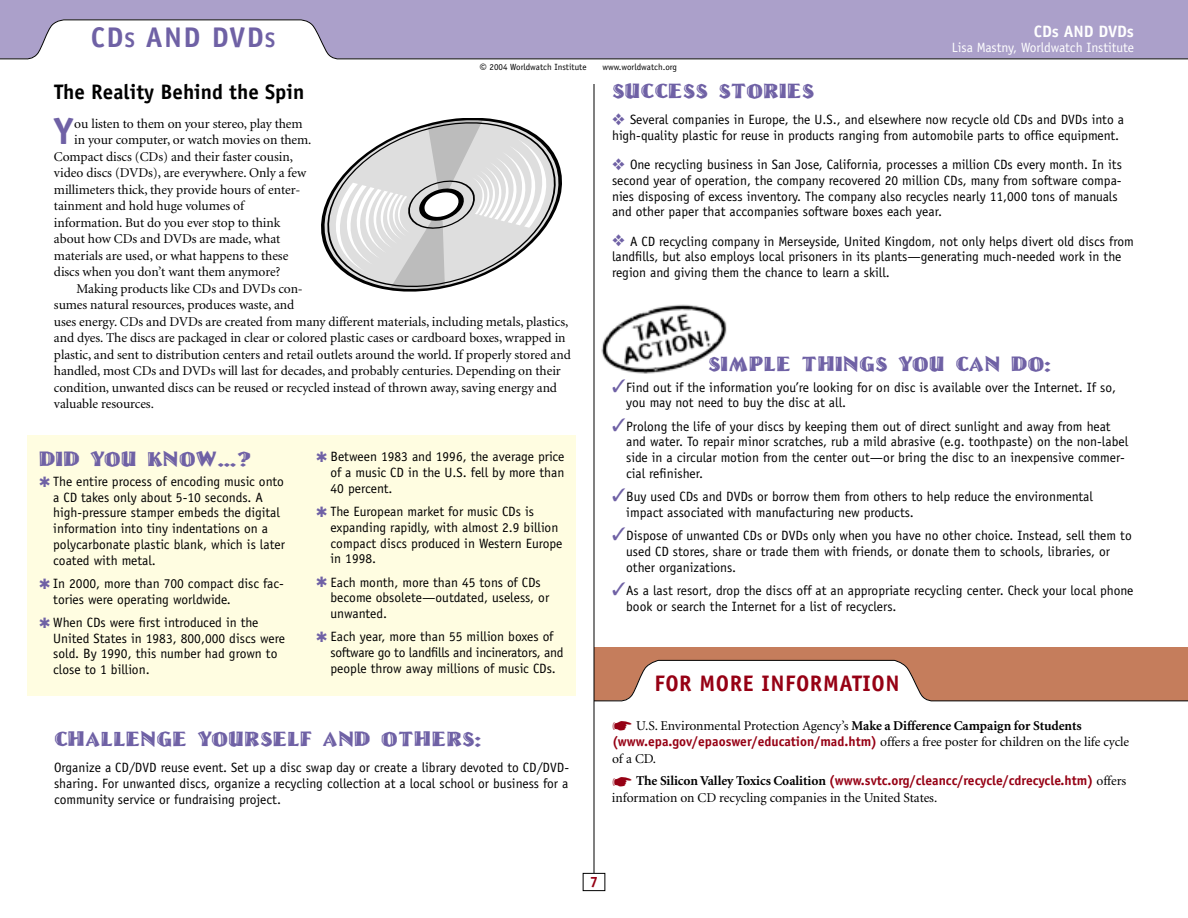
<style>
.page{position:relative;width:1188px;height:918px;background:#fff}
.page>*{position:absolute;margin:0;border:0;box-sizing:border-box;transform-origin:0 0}
.t1{font:700 37.8px "Officina Sans";color:#6f61a5}
.t2{font:700 28.5px "Officina Sans";letter-spacing:.05em;color:#6f61a5}
.t3{font:700 22.5px "Officina Sans";letter-spacing:.025em;color:#960014}
.t4{font:21px "Lino Letter Cut";color:#6f61a5}
.t5{font:700 21px "Officina Sans";color:#000}
.t6{font:700 16.5px "Officina Sans";color:#fff}
.t7{font:700 15px "Officina Sans";color:#960014}
.t8{font:13.5px/15.8px "Officina Sans";color:#000}
.t9{font:13.5px/16.5px "Minion";letter-spacing:-.005em;color:#000}
.t10{font:13.5px/15.8px "Officina Sans";letter-spacing:-.02em;color:#000}
.t11{font:700 13.5px "Officina Sans";color:#960014}
.t12{font:13.5px "Officina Sans";letter-spacing:-.005em;color:#fff}
.t13{font:9px "Officina Sans";color:#000}
.s1{font-size:21px}
.s2{font-size:13.5px}
.s3{color:#6f61a5}
.s4{color:#960014}
.s5{font-weight:700}
.s6{font-family:"Officina Sans";font-weight:700;color:#960014}
.s7{font-family:"Minion";color:#000}
.s8{font-family:"Minion";font-weight:400;color:#000}
</style>
<div class="page">
<div style="left:594px;top:647px;width:594px;height:59px;background:#c57d5c"></div>
<div style="left:27px;top:435px;width:549px;height:260px;background:#fffde1"></div>
<div style="left:0;top:0;width:1188px;height:58px;background:#aba0ca"></div>
<svg style="left:0;top:19px;width:1188px;height:41px"></svg>
<svg style="left:593px;top:660px;width:595px;height:51px"></svg>
<div style="left:650px;top:674px;width:254px;height:35px;background:#fff"></div>
<svg style="left:321px;top:118px;width:241px;height:173px"></svg>
<img style="left:601px;top:304px;width:126px;height:70px">
<hr style="left:594px;top:84px;width:1px;height:798px;background:#000">
<div style="left:583px;top:873px;width:22px;height:18px;background:#fff"></div>
<div style="left:583px;top:873px;width:22px;height:18px;border:1px solid #000"></div>
<h2 class="t2" style="left:91px;top:19px;width:186px">CD<span class="s1">S</span> AND DVD<span class="s1">S</span></h2>
<p class="t13" style="left:479px;top:61px;width:109px"><span class="s2">©</span> 2004 Worldwatch Institute</p>
<p class="t13" style="left:602px;top:61px;width:76px">www.worldwatch.org</p>
<p class="t6" style="left:1034px;top:22px;width:102px">CDs AND DVDs</p>
<p class="t12" style="left:952px;top:40px;width:184px">Lisa Mastny, Worldwatch Institute</p>
<h3 class="t5" style="left:54px;top:79px;width:252px">The Reality Behind the Spin</h3>
<h1 class="t1" style="left:54px;top:108px;width:21px">Y</h1>
<p class="t9" style="left:74px;top:116px;width:230px">ou listen to them on your stereo, play them</p>
<p class="t9" style="left:74px;top:132px;width:239px">in your computer, or watch movies on them.</p>
<p class="t9" style="left:54px;top:149px;width:240px">Compact discs (CDs) and their faster cousin,</p>
<p class="t9" style="left:54px;top:165px;width:254px">video discs (DVDs), are everywhere. Only a few</p>
<p class="t9" style="left:54px;top:182px;width:248px">millimeters thick, they provide hours of enter-</p>
<p class="t9" style="left:54px;top:198px;width:192px">tainment and hold huge volumes of</p>
<p class="t9" style="left:54px;top:215px;width:228px">information. But do you ever stop to think</p>
<p class="t9" style="left:54px;top:231px;width:228px">about how CDs and DVDs are made, what</p>
<p class="t9" style="left:54px;top:248px;width:236px">materials are used, or what happens to these</p>
<p class="t9" style="left:54px;top:264px;width:228px">discs when you don’t want them anymore?</p>
<p class="t9" style="left:76px;top:281px;width:228px">Making products like CDs and DVDs con-</p>
<p class="t9" style="left:54px;top:297px;width:242px">sumes natural resources, produces waste, and</p>
<p class="t9" style="left:54px;top:314px;width:516px">uses energy. CDs and DVDs are created from many different materials, including metals, plastics,</p>
<p class="t9" style="left:54px;top:330px;width:513px">and dyes. The discs are packaged in clear or colored plastic cases or cardboard boxes, wrapped in</p>
<p class="t9" style="left:54px;top:347px;width:518px">plastic, and sent to distribution centers and retail outlets around the world. If properly stored and</p>
<p class="t9" style="left:54px;top:363px;width:508px">handled, most CDs and DVDs will last for decades, and probably centuries. Depending on their</p>
<p class="t9" style="left:54px;top:380px;width:505px">condition, unwanted discs can be reused or recycled instead of thrown away, saving energy and</p>
<p class="t9" style="left:54px;top:396px;width:101px">valuable resources.</p>
<h3 class="t4" style="left:39px;top:445px;width:215px">DID YOU KNOW…?</h3>
<p class="t8" style="left:53px;top:473px;width:233px;text-indent:-14px"><span class="s3">✱</span> The entire process of encoding music onto a CD takes only about 5-10 seconds. A high-pressure stamper embeds the digital information into tiny indentations on a polycarbonate plastic blank, which is later coated with metal.</p>
<p class="t8" style="left:53px;top:575px;width:232px;text-indent:-14px"><span class="s3">✱</span> In 2000, more than 700 compact disc fac&shy;tories were operating worldwide.</p>
<p class="t8" style="left:53px;top:614px;width:233px;text-indent:-14px"><span class="s3">✱</span> When CDs were first introduced in the United States in 1983, 800,000 discs were sold. By 1990, this number had grown to close to 1 billion.</p>
<p class="t8" style="left:331px;top:449px;width:236px;text-align:justify;text-indent:-14px"><span class="s3">✱</span> Between 1983 and 1996, the average price of a music CD in the U.S. fell by more than 40 percent.</p>
<p class="t8" style="left:331px;top:504px;width:234px;text-indent:-14px"><span class="s3">✱</span> The European market for music CDs is expanding rapidly, with almost 2.9 billion compact discs produced in Western Europe in 1998.</p>
<p class="t8" style="left:331px;top:574px;width:220px;text-indent:-14px"><span class="s3">✱</span> Each month, more than 45 tons of CDs become obsolete—outdated, useless, or unwanted.</p>
<p class="t10" style="left:331px;top:629px;width:234px;text-indent:-14px"><span class="s3">✱</span> Each year, more than 55 million boxes of software go to landfills and incinerators, and people throw away millions of music CDs.</p>
<h3 class="t4" style="left:54px;top:726px;width:430px">CHALLENGE YOURSELF AND OTHERS:</h3>
<p class="t8" style="left:54px;top:760px;width:517px;text-align:justify">Organize a CD/DVD reuse event. Set up a disc swap day or create a library devoted to CD/DVD&shy;sharing. For unwanted discs, organize a recycling collection at a local school or business for a community service or fundraising project.</p>
<h3 class="t4" style="left:612px;top:78px;width:204px">SUCCESS STORIES</h3>
<p class="t8" style="left:612px;top:112px;width:513px"><span class="s3">❖</span> Several companies in Europe, the U.S., and elsewhere now recycle old CDs and DVDs into a high-quality plastic for reuse in products ranging from automobile parts to office equipment.</p>
<p class="t8" style="left:612px;top:157px;width:511px"><span class="s3">❖</span> One recycling business in San Jose, California, processes a million CDs every month. In its second year of operation, the company recovered 20 million CDs, many from software compa&shy;nies disposing of excess inventory. The company also recycles nearly 11,000 tons of manuals and other paper that accompanies software boxes each year.</p>
<p class="t8" style="left:612px;top:233px;width:523px"><span class="s3">❖</span> A CD recycling company in Merseyside, United Kingdom, not only helps divert old discs from landfills, but also employs local prisoners in its plants—generating much-needed work in the region and giving them the chance to learn a skill.</p>
<h3 class="t4" style="left:708px;top:351px;width:346px">SIMPLE THINGS YOU CAN DO:</h3>
<p class="t8" style="left:626px;top:379px;width:491px;text-indent:-14px"><span class="s3">✓</span>Find out if the information you’re looking for on disc is available over the Internet. If so, you may not need to buy the disc at all.</p>
<p class="t8" style="left:626px;top:418px;width:503px;text-indent:-14px"><span class="s3">✓</span>Prolong the life of your discs by keeping them out of direct sunlight and away from heat and water. To repair minor scratches, rub a mild abrasive (e.g. toothpaste) on the non-label side in a circular motion from the center out—or bring the disc to an inexpensive commer&shy;cial refinisher.</p>
<p class="t8" style="left:626px;top:489px;width:468px;text-indent:-14px"><span class="s3">✓</span>Buy used CDs and DVDs or borrow them from others to help reduce the environmental impact associated with manufacturing new products.</p>
<p class="t8" style="left:626px;top:528px;width:507px;text-indent:-14px"><span class="s3">✓</span>Dispose of unwanted CDs or DVDs only when you have no other choice. Instead, sell them to used CD stores, share or trade them with friends, or donate them to schools, libraries, or other organizations.</p>
<p class="t8" style="left:626px;top:582px;width:509px;text-indent:-14px"><span class="s3">✓</span>As a last resort, drop the discs off at an appropriate recycling center. Check your local phone book or search the Internet for a list of recyclers.</p>
<h3 class="t3" style="left:654px;top:669px;width:247px">FOR MORE INFORMATION</h3>
<p class="t9" style="left:612px;top:718px;width:519px"><span class="s4">☛</span> U.S. Environmental Protection Agency’s <span class="s5">Make a Difference Campaign for Students </span><span class="s6">(www.epa.gov/epaoswer/education/mad.htm)</span> offers a free poster for children on the life cycle of a CD.</p>
<p class="t11" style="left:612px;top:772px;width:516px">☛ <span class="s7">The Silicon Valley Toxics Coalition</span> (www.svtc.org/cleancc/recycle/cdrecycle.htm) <span class="s8">offers</span></p>
<p class="t9" style="left:612px;top:790px;width:327px">information on CD recycling companies in the United States.</p>
<p class="t7" style="left:590px;top:872px;width:10px">7</p>
</div>
